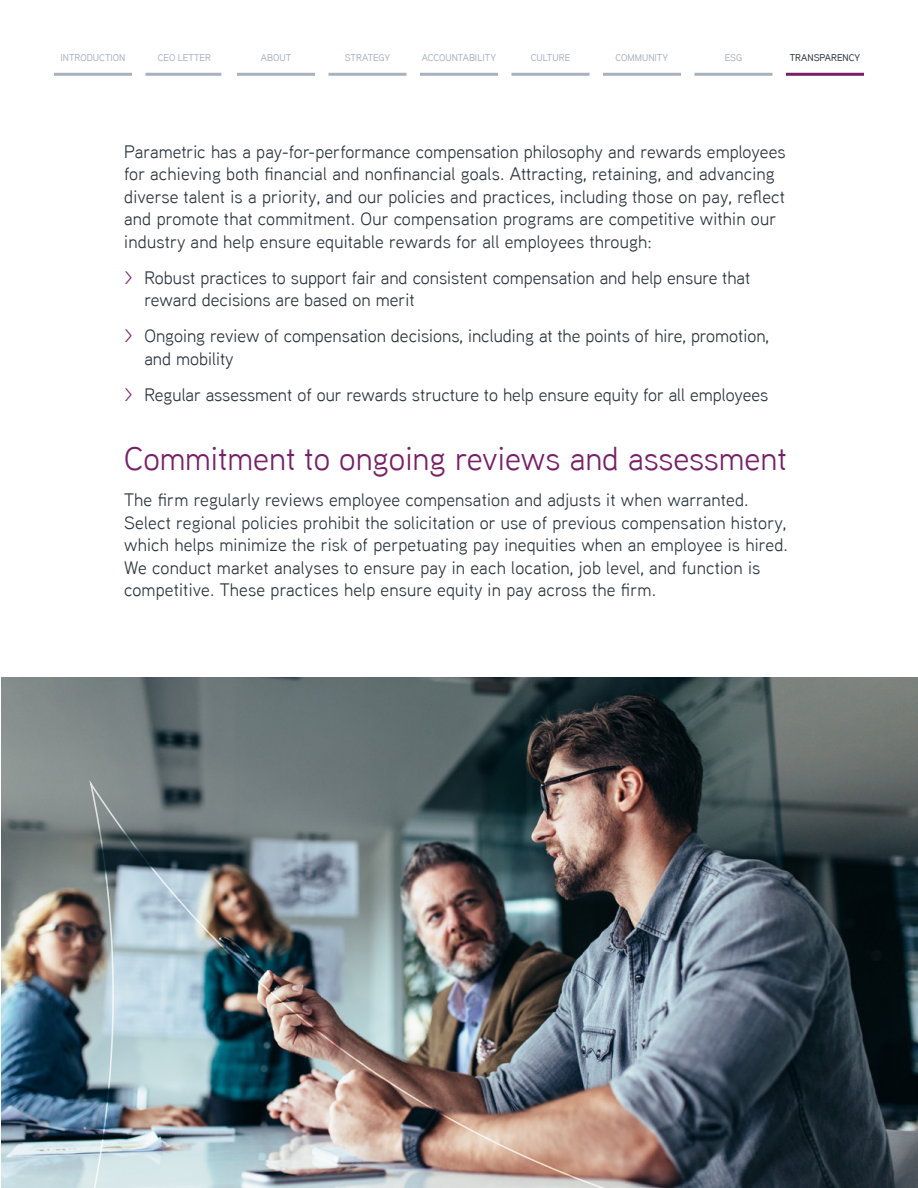
<style>
.page{position:relative;width:918px;height:1188px;background:#fff}
.page>*{position:absolute;margin:0;border:0;box-sizing:border-box;transform-origin:0 0}
.t1{font:33px "Aaux Next";color:#771f67}
.t2{font:18px/22.5px "Aaux Next";letter-spacing:.01em;color:#29333b}
.t3{font:500 9.75px "Aaux Next";color:#a8b2bd}
.t4{font:500 9.75px "Aaux Next";letter-spacing:-.005em;color:#29333b}
.s1{color:#771f67}
</style>
<div class="page">
<img style="left:1px;top:677px;width:917px;height:511px">
<img style="left:1px;top:776px;width:626px;height:412px">
<hr style="left:54px;top:73px;width:78px;height:3px;background:#a8b2bd">
<hr style="left:146px;top:73px;width:75px;height:3px;background:#a8b2bd">
<hr style="left:237px;top:73px;width:78px;height:3px;background:#a8b2bd">
<hr style="left:328px;top:73px;width:78px;height:3px;background:#a8b2bd">
<hr style="left:420px;top:73px;width:78px;height:3px;background:#a8b2bd">
<hr style="left:512px;top:73px;width:78px;height:3px;background:#a8b2bd">
<hr style="left:603px;top:73px;width:78px;height:3px;background:#a8b2bd">
<hr style="left:694px;top:73px;width:78px;height:3px;background:#a8b2bd">
<hr style="left:786px;top:73px;width:78px;height:3px;background:#771f67">
<p class="t3" style="left:61px;top:51px;width:66px">INTRODUCTION</p>
<p class="t3" style="left:158px;top:51px;width:55px">CEO LETTER</p>
<p class="t3" style="left:261px;top:51px;width:32px">ABOUT</p>
<p class="t3" style="left:345px;top:51px;width:47px">STRATEGY</p>
<p class="t3" style="left:422px;top:51px;width:76px">ACCOUNTABILITY</p>
<p class="t3" style="left:531px;top:51px;width:41px">CULTURE</p>
<p class="t3" style="left:616px;top:51px;width:54px">COMMUNITY</p>
<p class="t3" style="left:725px;top:51px;width:19px">ESG</p>
<p class="t4" style="left:790px;top:51px;width:72px">TRANSPARENCY</p>
<p class="t2" style="left:124px;top:139px;width:663px">Parametric has a pay-for-performance compensation philosophy and rewards employees for achieving both financial and nonfinancial goals. Attracting, retaining, and advancing diverse talent is a priority, and our policies and practices, including those on pay, reflect and promote that commitment. Our compensation programs are competitive within our industry and help ensure equitable rewards for all employees through:</p>
<p class="t2" style="left:144px;top:265px;width:607px;text-indent:-20px"><span class="s1">&gt;</span> Robust practices to support fair and consistent compensation and help ensure that reward decisions are based on merit</p>
<p class="t2" style="left:144px;top:324px;width:626px;text-indent:-20px"><span class="s1">&gt;</span> Ongoing review of compensation decisions, including at the points of hire, promotion, and mobility</p>
<p class="t2" style="left:124px;top:382px;width:646px"><span class="s1">&gt;</span> Regular assessment of our rewards structure to help ensure equity for all employees</p>
<h1 class="t1" style="left:124px;top:437px;width:664px">Commitment to ongoing reviews and assessment</h1>
<p class="t2" style="left:124px;top:488px;width:665px">The firm regularly reviews employee compensation and adjusts it when warranted.<br>Select regional policies prohibit the solicitation or use of previous compensation history, which helps minimize the risk of perpetuating pay inequities when an employee is hired.<br>We conduct market analyses to ensure pay in each location, job level, and function is competitive. These practices help ensure equity in pay across the firm.</p>
</div>
